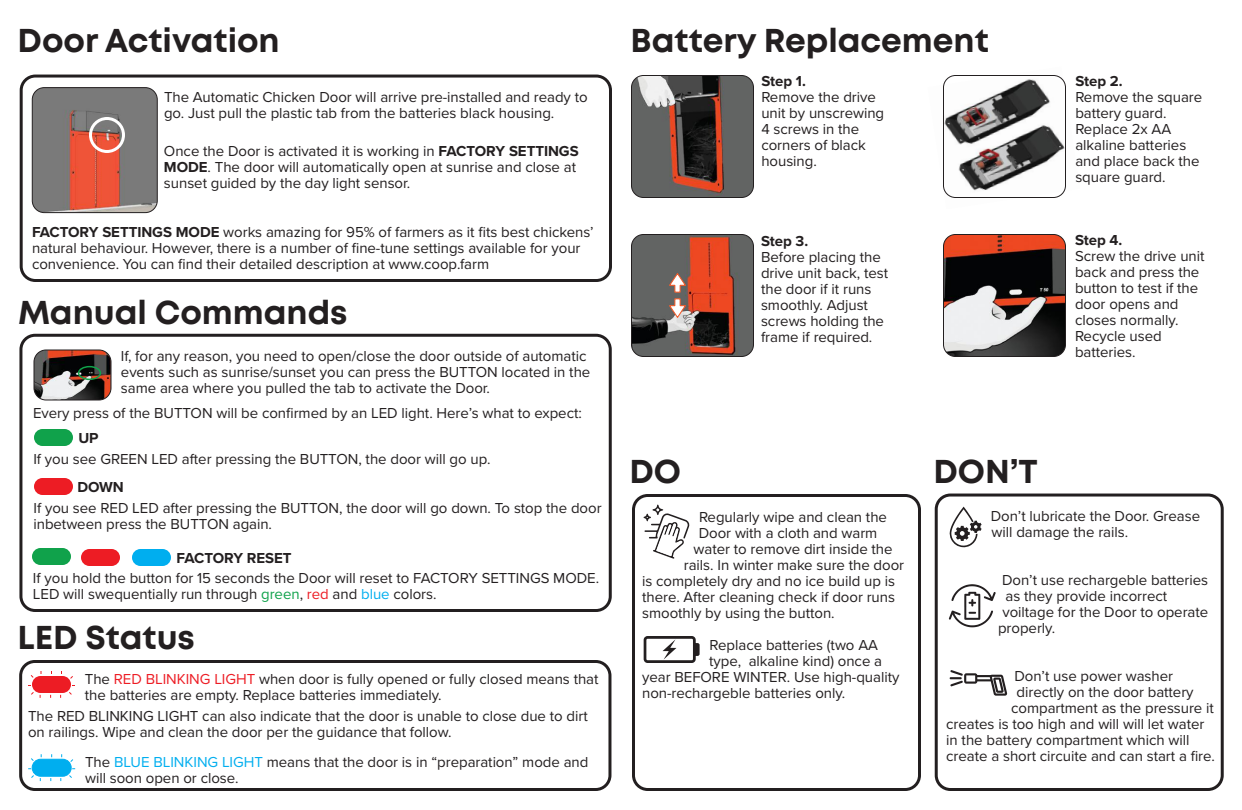
<style>
.page{position:relative;width:1242px;height:810px;background:#fff}
.page>*{position:absolute;margin:0;border:0;box-sizing:border-box;transform-origin:0 0}
.t1{font:700 33px "Mont";color:#231f20}
.t2{font:15px/16px "Proxima Nova";letter-spacing:-.005em;color:#231f20}
.t3{font:700 15px "Proxima Nova";letter-spacing:-.005em;color:#231f20}
.s1{font-weight:700}
.s2{color:#10a24b}
.s3{color:#ed1c24}
.s4{color:#00aeef}
</style>
<div class="page">
<div style="left:34px;top:429px;width:39px;height:17px;background:#10a24b;border-radius:8px"></div>
<div style="left:34px;top:478px;width:39px;height:17px;background:#ed1c24;border-radius:8px"></div>
<div style="left:20px;top:75px;width:592px;height:207px;border:3px solid #231f20;border-radius:14px"></div>
<div style="left:19px;top:334px;width:593px;height:278px;border:3px solid #231f20;border-radius:14px"></div>
<div style="left:19px;top:660px;width:592px;height:131px;border:3px solid #231f20;border-radius:14px"></div>
<div style="left:32px;top:676px;width:39px;height:17px;background:#ed1c24;border-radius:8px"></div>
<svg style="left:30px;top:671px;width:12px;height:8px"></svg>
<svg style="left:68px;top:676px;width:7px;height:19px"></svg>
<svg style="left:28px;top:685px;width:13px;height:13px"></svg>
<div style="left:32px;top:759px;width:39px;height:17px;background:#00aeef;border-radius:8px"></div>
<div style="left:32px;top:759px;width:40px;height:18px;border:1px solid #00aeef;border-radius:8px"></div>
<svg style="left:68px;top:759px;width:7px;height:19px"></svg>
<svg style="left:28px;top:768px;width:13px;height:13px"></svg>
<div style="left:32px;top:548px;width:39px;height:17px;background:#10a24b;border-radius:8px"></div>
<div style="left:81px;top:549px;width:39px;height:17px;background:#ed1c24;border-radius:8px"></div>
<div style="left:132px;top:549px;width:39px;height:17px;background:#00aeef;border-radius:8px"></div>
<img style="left:633px;top:77px;width:121px;height:121px">
<div style="left:631px;top:75px;width:123px;height:123px;border:1px solid #231f20;border-radius:12px"></div>
<img style="left:943px;top:75px;width:123px;height:123px">
<div style="left:943px;top:75px;width:123px;height:123px;border:1px solid #231f20;border-radius:12px"></div>
<img style="left:633px;top:234px;width:121px;height:121px">
<div style="left:631px;top:234px;width:123px;height:123px;border:1px solid #231f20;border-radius:12px"></div>
<img style="left:945px;top:234px;width:121px;height:121px">
<div style="left:943px;top:234px;width:123px;height:123px;border:1px solid #231f20;border-radius:12px"></div>
<img style="left:32px;top:89px;width:124px;height:124px">
<div style="left:32px;top:87px;width:126px;height:126px;border:1px solid #231f20;border-radius:12px"></div>
<div style="left:89px;top:117px;width:36px;height:36px;border:3px solid #fff;border-radius:50%"></div>
<img style="left:34px;top:350px;width:76px;height:50px">
<div style="left:34px;top:350px;width:78px;height:50px;border:1px solid #231f20;border-radius:12px"></div>
<div style="left:632px;top:494px;width:289px;height:297px;border:3px solid #231f20;border-radius:14px"></div>
<div style="left:935px;top:494px;width:289px;height:297px;border:3px solid #231f20;border-radius:14px"></div>
<svg style="left:644px;top:505px;width:46px;height:54px"></svg>
<svg style="left:644px;top:636px;width:56px;height:27px"></svg>
<svg style="left:949px;top:584px;width:47px;height:43px"></svg>
<svg style="left:949px;top:507px;width:33px;height:40px"></svg>
<svg style="left:950px;top:670px;width:57px;height:26px"></svg>
<div style="left:78px;top:366px;width:23px;height:14px;border:2px solid #10a24b;border-radius:50%"></div>
<svg style="left:668px;top:272px;width:19px;height:47px"></svg>
<h1 class="t1" style="left:18px;top:19px;width:264px">Door Activation</h1>
<p class="t2" style="left:164px;top:88px;width:425px">The Automatic Chicken Door will arrive pre-installed and ready to go. Just pull the plastic tab from the batteries black housing.</p>
<p class="t2" style="left:164px;top:142px;width:416px">Once the Door is activated it is working in <span class="s1">FACTORY SETTINGS<br>MODE</span>. The door will automatically open at sunrise and close at sunset guided by the day light sensor.</p>
<p class="t2" style="left:32px;top:223px;width:563px"><span class="s1">FACTORY SETTINGS MODE</span> works amazing for 95% of farmers as it fits best chickens’ natural behaviour. However, there is a number of fine-tune settings available for your convenience. You can find their detailed description at www.coop.farm</p>
<h1 class="t1" style="left:18px;top:291px;width:331px">Manual Commands</h1>
<p class="t2" style="left:121px;top:347px;width:471px">If, for any reason, you need to open/close the door outside of automatic events such as sunrise/sunset you can press the BUTTON located in the same area where you pulled the tab to activate the Door.</p>
<p class="t2" style="left:33px;top:404px;width:550px">Every press of the BUTTON will be confirmed by an LED light. Here’s what to expect:</p>
<p class="t2" style="left:33px;top:450px;width:459px">If you see GREEN LED after pressing the BUTTON, the door will go up.</p>
<p class="t3" style="left:78px;top:427px;width:22px">UP</p>
<p class="t3" style="left:77px;top:476px;width:48px">DOWN</p>
<p class="t2" style="left:33px;top:499px;width:570px">If you see RED LED after pressing the BUTTON, the door will go down. To stop the door inbetween press the BUTTON again.</p>
<p class="t3" style="left:177px;top:547px;width:117px">FACTORY RESET</p>
<p class="t2" style="left:33px;top:569px;width:568px">If you hold the button for 15 seconds the Door will reset to FACTORY SETTINGS MODE.<br>LED will swequentially run through <span class="s2">green</span>, <span class="s3">red</span> and <span class="s4">blue</span> colors.</p>
<h1 class="t1" style="left:18px;top:616px;width:179px">LED Status</h1>
<p class="t2" style="left:85px;top:670px;width:515px">The <span class="s3">RED BLINKING LIGHT</span> when door is fully opened or fully closed means that the batteries are empty. Replace batteries immediately.</p>
<p class="t2" style="left:28px;top:708px;width:561px">The RED BLINKING LIGHT can also indicate that the door is unable to close due to dirt on railings. Wipe and clean the door per the guidance that follow.</p>
<p class="t2" style="left:85px;top:753px;width:505px">The <span class="s4">BLUE BLINKING LIGHT</span> means that the door is in “preparation” mode and will soon open or close.</p>
<h1 class="t1" style="left:631px;top:19px;width:360px">Battery Replacement</h1>
<p class="t3" style="left:761px;top:70px;width:46px">Step 1.</p>
<p class="t2" style="left:761px;top:88px;width:124px">Remove the drive unit by unscrewing<br>4 screws in the corners of black housing.</p>
<p class="t3" style="left:761px;top:229px;width:49px">Step 3.</p>
<p class="t2" style="left:761px;top:248px;width:129px">Before placing the drive unit back, test the door if it runs smoothly. Adjust screws holding the frame if required.</p>
<p class="t3" style="left:1075px;top:70px;width:49px">Step 2.</p>
<p class="t2" style="left:1075px;top:88px;width:128px">Remove the square battery guard.<br>Replace 2x AA alkaline batteries and place back the square guard.</p>
<p class="t3" style="left:1075px;top:229px;width:49px">Step 4.</p>
<p class="t2" style="left:1075px;top:248px;width:131px">Screw the drive unit back and press the button to test if the door opens and closes normally.<br>Recycle used batteries.</p>
<h1 class="t1" style="left:630px;top:450px;width:53px">DO</h1>
<h1 class="t1" style="left:933px;top:450px;width:106px">DON’T</h1>
<p class="t2" style="left:699px;top:508px;width:189px">Regularly wipe and clean the</p>
<p class="t2" style="left:699px;top:524px;width:180px">Door with a cloth and warm</p>
<p class="t2" style="left:694px;top:540px;width:201px">water to remove dirt inside the</p>
<p class="t2" style="left:684px;top:556px;width:222px">rails. In winter make sure the door</p>
<p class="t2" style="left:642px;top:572px;width:254px">is completely dry and no ice build up is</p>
<p class="t2" style="left:642px;top:588px;width:254px">there. After cleaning check if door runs</p>
<p class="t2" style="left:642px;top:604px;width:194px">smoothly by using the button.</p>
<p class="t2" style="left:710px;top:636px;width:170px">Replace batteries (two AA</p>
<p class="t2" style="left:709px;top:652px;width:174px">type, alkaline kind) once a</p>
<p class="t2" style="left:642px;top:668px;width:259px">year BEFORE WINTER. Use high-quality</p>
<p class="t2" style="left:642px;top:684px;width:205px">non-rechargeble batteries only.</p>
<p class="t2" style="left:991px;top:507px;width:211px">Don’t lubricate the Door. Grease will damage the rails.</p>
<p class="t2" style="left:1002px;top:571px;width:208px">Don’t use rechargeble batteries</p>
<p class="t2" style="left:1006px;top:587px;width:163px">as they provide incorrect</p>
<p class="t2" style="left:1002px;top:603px;width:207px">voiltage for the Door to operate</p>
<p class="t2" style="left:998px;top:619px;width:59px">properly.</p>
<p class="t2" style="left:1015px;top:667px;width:160px">Don’t use power washer</p>
<p class="t2" style="left:1017px;top:683px;width:179px">directly on the door battery</p>
<p class="t2" style="left:1011px;top:699px;width:204px">compartment as the pressure it</p>
<p class="t2" style="left:946px;top:715px;width:260px">creates is too high and will will let water</p>
<p class="t2" style="left:946px;top:731px;width:245px">in the battery compartment which will</p>
<p class="t2" style="left:946px;top:747px;width:270px">create a short circuite and can start a fire.</p>
</div>
